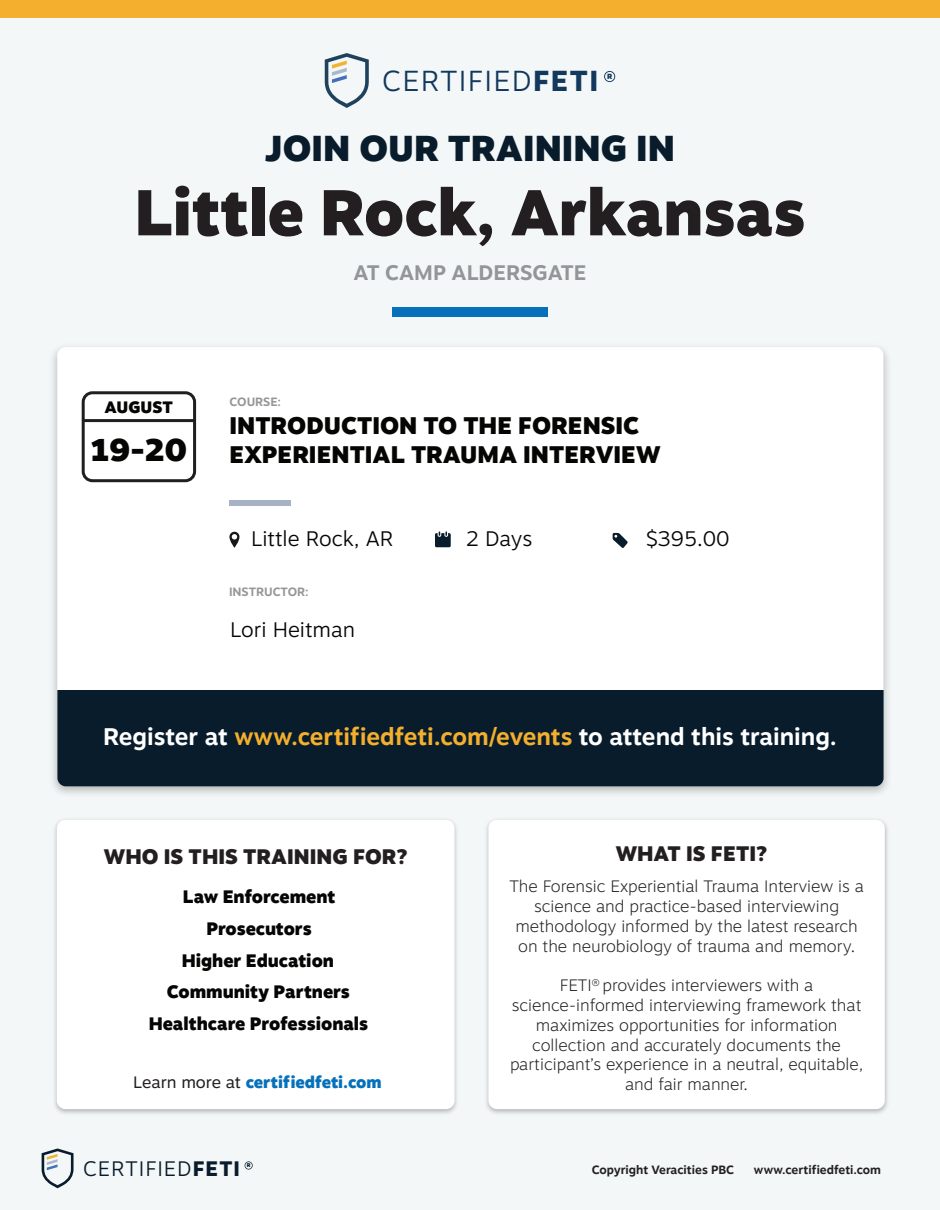
<style>
.page{position:relative;width:940px;height:1210px;background:#f3f7f7}
.page>*{position:absolute;margin:0;border:0;box-sizing:border-box;transform-origin:0 0}
.t1{font:900 64.5px "Motiva Sans";color:#231f20}
.t2{font:900 36px "Motiva Sans";color:#091c2c}
.t3{font:900 31.5px "Motiva Sans";color:#050504}
.t4{font:300 28.8px "Motiva Sans";letter-spacing:.05em;color:#13385d}
.t5{font:700 24px "Motiva Sans";color:#fff}
.t6{font:900 24px/28.8px "Motiva Sans";color:#050504}
.t7{font:300 21px "Motiva Sans";color:#050504}
.t8{font:900 21px "Motiva Sans";color:#231f20}
.t9{font:700 21px "Motiva Sans";color:#939598}
.t10{font:300 21px "Motiva Sans";letter-spacing:.05em;color:#091c2c}
.t11{font:900 18px/31.7px "Motiva Sans";color:#050504;text-align:center}
.t12{font:100 16.5px/19.8px "Motiva Sans";color:#231f20;text-align:center}
.t13{font:900 16.5px "Motiva Sans";color:#0671ba}
.t14{font:900 16.5px "Motiva Sans";color:#050504}
.t15{font:700 12px "Motiva Sans";color:#231f20}
.t16{font:700 12px "Motiva Sans";color:#949699}
.t17{font:900 7.5px "Motiva Sans";color:#13385d}
.t18{font:900 5.4px "Motiva Sans";color:#091c2c}
.s1{font-weight:800}
.s2{color:#f3af2d}
.s3{font-weight:400;color:#231f20}
</style>
<div class="page">
<img style="left:54px;top:820px;width:403px;height:294px">
<div style="left:57px;top:820px;width:397px;height:289px;background:#fff;border-radius:8px"></div>
<img style="left:486px;top:819px;width:402px;height:295px">
<div style="left:488px;top:820px;width:396px;height:289px;background:#fff;border-radius:8px"></div>
<div style="left:0;top:0;width:940px;height:18px;background:#f3af2d"></div>
<img style="left:53px;top:348px;width:835px;height:446px">
<div style="left:57px;top:347px;width:826px;height:439px;background:#fff;border-radius:8px"></div>
<div style="left:57px;top:690px;width:826px;height:96px;background:#091c2c"></div>
<svg style="left:42px;top:1148px;width:32px;height:40px"></svg>
<svg style="left:244px;top:1161px;width:9px;height:8px"></svg>
<svg style="left:325px;top:53px;width:44px;height:55px"></svg>
<svg style="left:604px;top:71px;width:11px;height:11px"></svg>
<div style="left:229px;top:500px;width:62px;height:6px;background:#a7b2c7"></div>
<div style="left:82px;top:391px;width:114px;height:91px;border:3px solid #211e1e;border-radius:9px"></div>
<hr style="left:83px;top:419px;width:112px;height:3px;background:#211e1e">
<div style="left:392px;top:307px;width:156px;height:9px;background:#0671ba"></div>
<svg style="left:435px;top:531px;width:16px;height:16px"></svg>
<svg style="left:612px;top:533px;width:16px;height:15px"></svg>
<svg style="left:229px;top:532px;width:10px;height:16px"></svg>
<h3 class="t4" style="left:382px;top:60px;width:218px">CERTIFIED<span class="s1">FETI</span></h3>
<p class="t17" style="left:607px;top:71px;width:7px">R</p>
<h2 class="t2" style="left:265px;top:122px;width:411px">JOIN OUR TRAINING IN</h2>
<h1 class="t1" style="left:134px;top:165px;width:672px">Little Rock, Arkansas</h1>
<p class="t9" style="left:353px;top:257px;width:235px">AT CAMP ALDERSGATE</p>
<p class="t14" style="left:105px;top:395px;width:70px">AUGUST</p>
<h3 class="t3" style="left:90px;top:426px;width:99px">19-20</h3>
<p class="t16" style="left:229px;top:393px;width:53px">COURSE:</p>
<h3 class="t6" style="left:229px;top:411px;width:432px">INTRODUCTION TO THE FORENSIC<br>EXPERIENTIAL TRAUMA INTERVIEW</h3>
<p class="t7" style="left:251px;top:523px;width:143px">Little Rock, AR</p>
<p class="t16" style="left:229px;top:583px;width:81px">INSTRUCTOR:</p>
<p class="t7" style="left:230px;top:614px;width:126px">Lori Heitman</p>
<p class="t7" style="left:465px;top:523px;width:68px">2 Days</p>
<p class="t7" style="left:646px;top:523px;width:85px">$395.00</p>
<h3 class="t5" style="left:103px;top:719px;width:735px">Register at <span class="s2">www.certifiedfeti.com/events</span> to attend this training.</h3>
<p class="t8" style="left:104px;top:841px;width:305px">WHO IS THIS TRAINING FOR?</p>
<p class="t8" style="left:615px;top:838px;width:153px">WHAT IS FETI?</p>
<p class="t11" style="left:167px;top:880px;width:185px">Law Enforcement<br>Prosecutors<br>Higher Education<br>Community Partners</p>
<p class="t11" style="left:149px;top:1007px;width:221px">Healthcare Professionals</p>
<p class="t13" style="left:133px;top:1070px;width:250px"><span class="s3">Learn more at</span> certifiedfeti.com</p>
<p class="t10" style="left:83px;top:1153px;width:158px">CERTIFIED<span class="s1">FETI</span></p>
<p class="t18" style="left:247px;top:1161px;width:5px">R</p>
<p class="t12" style="left:509px;top:876px;width:356px">The Forensic Experiential Trauma Interview is a science and practice-based interviewing methodology informed by the latest research on the neurobiology of trauma and memory.</p>
<p class="t12" style="left:510px;top:975px;width:355px">FETI<sup>®</sup> provides interviewers with a science-informed interviewing framework that maximizes opportunities for information collection and accurately documents the participant’s experience in a neutral, equitable, and fair manner.</p>
<p class="t15" style="left:592px;top:1160px;width:144px">Copyright Veracities PBC</p>
<p class="t15" style="left:754px;top:1160px;width:129px">www.certifiedfeti.com</p>
</div>
